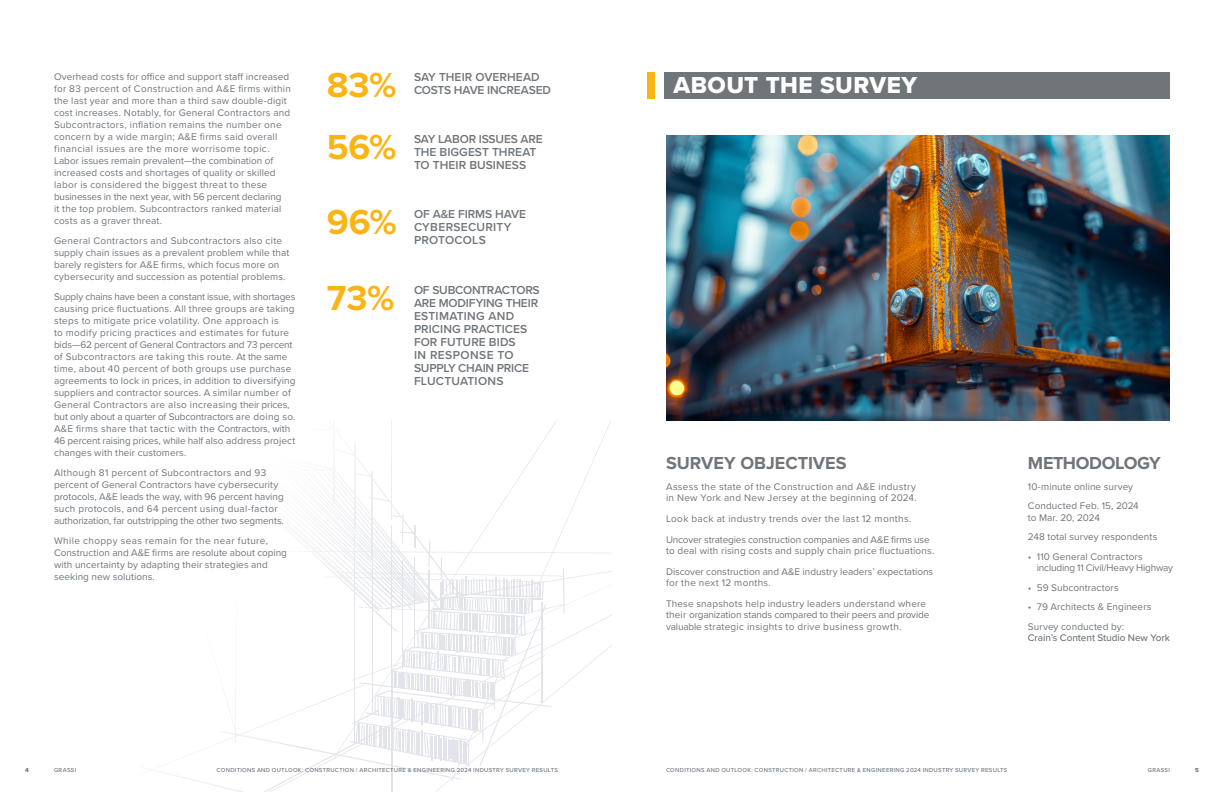
<style>
.page{position:relative;width:1224px;height:792px;background:#fff}
.page>*{position:absolute;margin:0;border:0;box-sizing:border-box;transform-origin:0 0}
.Chart_Heading{font:700 36px "Proxima Nova";letter-spacing:-.005em;color:#fbb416}
.page_title{font:24px "Proxima Nova Extrabld";letter-spacing:.02em;color:#fff}
.t1{font:700 18px "Proxima Nova";letter-spacing:-.01em;color:#70757a}
.infographic_copy{font:600 12px/13px "Proxima Nova";letter-spacing:-.005em;color:#70757a}
.infographic_copy-2{font:600 12px/13px "Proxima Nova";letter-spacing:.015em;color:#70757a}
.Body_A{font:10px/12px "Proxima Nova";letter-spacing:.01em;color:#70757a}
.Body{font:10px/11.5px "Proxima Nova";letter-spacing:.015em;color:#70757a}
.Body_A-2{font:10px/11.5px "Proxima Nova";letter-spacing:-.01em;color:#70757a}
.Body-2{font:500 10px/11.5px "Proxima Nova";letter-spacing:-.005em;color:#70757a}
.Body-3{font:10px "Proxima Nova";letter-spacing:.035em;color:#70757a}
.t2{font:500 6px "Proxima Nova";letter-spacing:.05em;color:#70757a}
.t3{font:6px "Proxima Nova Extrabld";color:#70757a}
.s1{font-weight:400}
</style>
<div class="page">
<img style="left:666px;top:135px;width:504px;height:285px">
<div style="left:664px;top:72px;width:506px;height:26px;background:#70757a"></div>
<div style="left:647px;top:72px;width:7px;height:26px;background:#fbb416"></div>
<svg style="left:166px;top:420px;width:446px;height:372px"></svg>
<p class="Body_A" style="left:54px;top:70px;width:238px">Overhead costs for office and support staff increased for 83 percent of Construction and A&amp;E firms within the last year and more than a third saw double-digit cost increases. Notably, for General Contractors and Subcontractors, inflation remains the number one concern by a wide margin; A&amp;E firms said overall financial issues are the more worrisome topic.<br>Labor issues remain prevalent—the combination of increased costs and shortages of quality or skilled labor is considered the biggest threat to these businesses in the next year, with 56 percent declaring<br>it the top problem. Subcontractors ranked material costs as a graver threat.</p>
<p class="Body_A" style="left:54px;top:234px;width:237px">General Contractors and Subcontractors also cite supply chain issues as a prevalent problem while that barely registers for A&amp;E firms, which focus more on cybersecurity and succession as potential problems.</p>
<p class="Body_A" style="left:54px;top:290px;width:243px">Supply chains have been a constant issue, with shortages causing price fluctuations. All three groups are taking steps to mitigate price volatility. One approach is<br>to modify pricing practices and estimates for future bids—62 percent of General Contractors and 73 percent of Subcontractors are taking this route. At the same time, about 40 percent of both groups use purchase agreements to lock in prices, in addition to diversifying suppliers and contractor sources. A similar number of General Contractors are also increasing their prices, but only about a quarter of Subcontractors are doing so.<br>A&amp;E firms share that tactic with the Contractors, with 46 percent raising prices, while half also address project changes with their customers.</p>
<p class="Body_A" style="left:54px;top:466px;width:231px">Although 81 percent of Subcontractors and 93 percent of General Contractors have cybersecurity protocols, A&amp;E leads the way, with 96 percent having such protocols, and 64 percent using dual-factor authorization, far outstripping the other two segments.</p>
<p class="Body_A" style="left:54px;top:534px;width:235px">While choppy seas remain for the near future, Construction and A&amp;E firms are resolute about coping with uncertainty by adapting their strategies and seeking new solutions.</p>
<p class="Chart_Heading" style="left:327px;top:58px;width:71px">83%</p>
<p class="infographic_copy" style="left:414px;top:70px;width:127px">SAY THEIR OVERHEAD</p>
<p class="infographic_copy" style="left:414px;top:83px;width:139px">COSTS HAVE INCREASED</p>
<p class="Chart_Heading" style="left:327px;top:120px;width:71px">56%</p>
<p class="infographic_copy" style="left:414px;top:132px;width:130px">SAY LABOR ISSUES ARE<br>THE BIGGEST THREAT<br>TO THEIR BUSINESS</p>
<p class="Chart_Heading" style="left:327px;top:195px;width:71px">96%</p>
<p class="Chart_Heading" style="left:327px;top:271px;width:69px">73%</p>
<p class="infographic_copy-2" style="left:414px;top:207px;width:114px">OF A&amp;E FIRMS HAVE<br>CYBERSECURITY</p>
<p class="infographic_copy-2" style="left:414px;top:233px;width:74px">PROTOCOLS</p>
<p class="infographic_copy" style="left:414px;top:283px;width:127px">OF SUBCONTRACTORS<br>ARE MODIFYING THEIR<br>ESTIMATING AND<br>PRICING PRACTICES<br>FOR FUTURE BIDS<br>IN RESPONSE TO<br>SUPPLY CHAIN PRICE<br>FLUCTUATIONS</p>
<p class="page_title" style="left:673px;top:67px;width:245px">ABOUT THE SURVEY</p>
<h1 class="t1" style="left:666px;top:450px;width:182px">SURVEY OBJECTIVES</h1>
<p class="Body" style="left:666px;top:480px;width:252px">Assess the state of the Construction and A&amp;E industry in New York and New Jersey at the beginning of 2024.</p>
<p class="Body-3" style="left:666px;top:511px;width:247px">Look back at industry trends over the last 12 months.</p>
<p class="Body" style="left:666px;top:533px;width:270px">Uncover strategies construction companies and A&amp;E firms use to deal with rising costs and supply chain price fluctuations.</p>
<p class="Body" style="left:666px;top:565px;width:269px">Discover construction and A&amp;E industry leaders’ expectations for the next 12 months.</p>
<p class="Body" style="left:666px;top:597px;width:265px">These snapshots help industry leaders understand where their organization stands compared to their peers and provide valuable strategic insights to drive business growth.</p>
<h1 class="t1" style="left:1028px;top:450px;width:134px">METHODOLOGY</h1>
<p class="Body" style="left:1028px;top:480px;width:107px">10-minute online survey</p>
<p class="Body" style="left:1028px;top:500px;width:112px">Conducted Feb. 15, 2024 to Mar. 20, 2024</p>
<p class="Body" style="left:1028px;top:531px;width:131px">248 total survey respondents</p>
<p class="Body_A-2" style="left:1037px;top:550px;width:138px;text-indent:-9px">• 110 General Contractors including 11 Civil/Heavy Highway</p>
<p class="Body_A" style="left:1028px;top:581px;width:92px">• 59 Subcontractors</p>
<p class="Body_A" style="left:1028px;top:600px;width:125px">• 79 Architects &amp; Engineers</p>
<p class="Body-2" style="left:1028px;top:620px;width:144px"><span class="s1">Survey conducted by:<br></span>Crain’s Content Studio New York</p>
<p class="t3" style="left:25px;top:766px;width:5px">4</p>
<p class="t2" style="left:666px;top:766px;width:343px">CONDITIONS AND OUTLOOK: CONSTRUCTION / ARCHITECTURE &amp; ENGINEERING 2024 INDUSTRY SURVEY RESULTS</p>
<p class="t2" style="left:1148px;top:766px;width:24px">GRASSI</p>
<p class="t3" style="left:1195px;top:766px;width:5px">5</p>
<p class="t2" style="left:54px;top:766px;width:24px">GRASSI</p>
<p class="t2" style="left:217px;top:766px;width:343px">CONDITIONS AND OUTLOOK: CONSTRUCTION / ARCHITECTURE &amp; ENGINEERING 2024 INDUSTRY SURVEY RESULTS</p>
</div>
